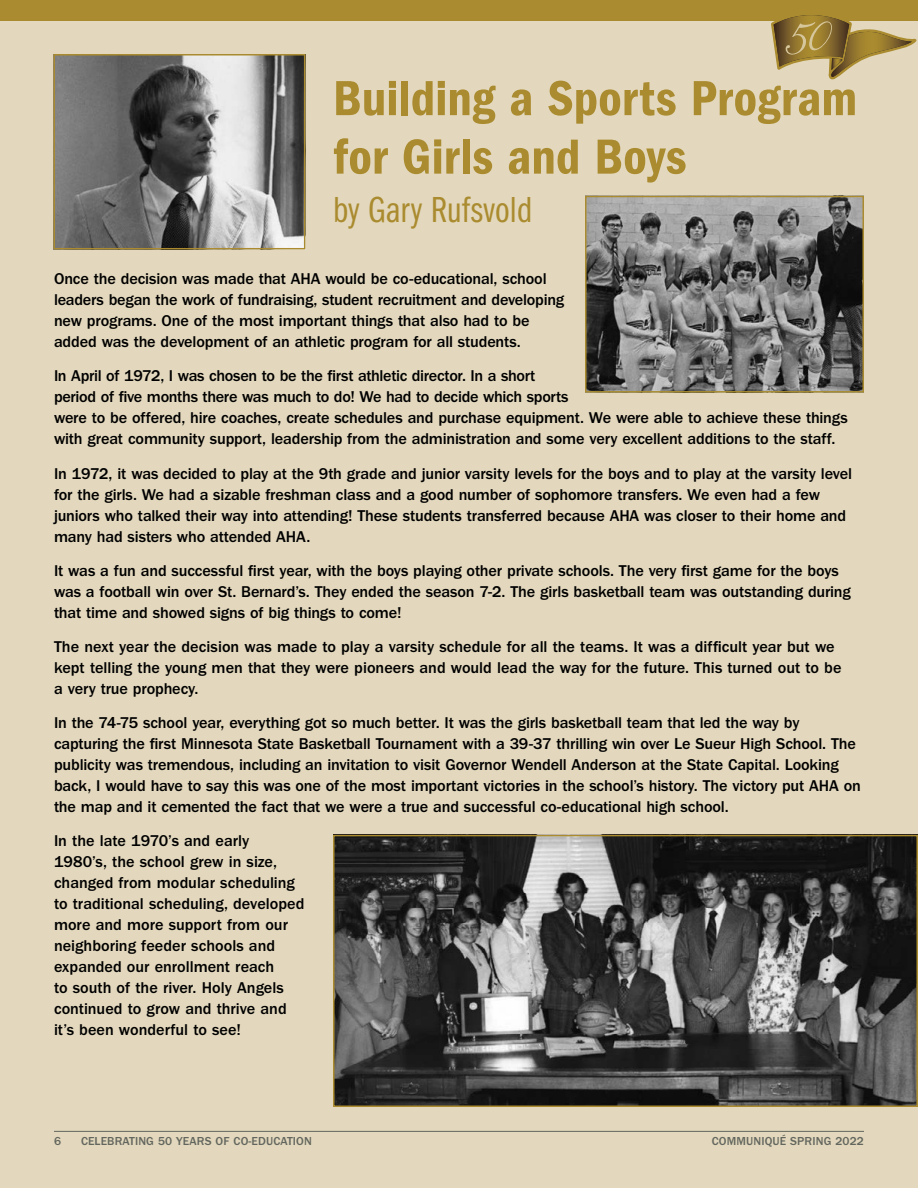
<style>
.page{position:relative;width:918px;height:1188px;background:#e3d8bd}
.page>*{position:absolute;margin:0;border:0;box-sizing:border-box;transform-origin:0 0}
.t1{font:51px/58.5px "ITC Franklin Gothic Std Dm Cd";letter-spacing:.005em;color:#aa8b2f}
.t2{font:37.5px "ITC Franklin Gothic Std Bk Cp";letter-spacing:.01em;color:#aa8b2f}
.t3{font:500 16.2px/21px "ITC Franklin Gothic Std";letter-spacing:-.01em;color:#000}
.t4{font:500 12px "ITC Franklin Gothic Std";letter-spacing:.01em;color:#63665e}
</style>
<div class="page">
<div style="left:0;top:0;width:918px;height:20px;background:#aa8b2f"></div>
<img style="left:56px;top:57px;width:246px;height:189px">
<div style="left:53px;top:54px;width:252px;height:195px;border:2px solid #aa8b2f"></div>
<img style="left:336px;top:838px;width:579px;height:266px">
<div style="left:333px;top:835px;width:585px;height:272px;border:2px solid #aa8b2f"></div>
<img style="left:588px;top:199px;width:273px;height:191px">
<div style="left:585px;top:196px;width:279px;height:197px;border:2px solid #aa8b2f"></div>
<hr style="left:54px;top:1131px;width:810px;height:1px;background:#63665e">
<svg style="left:770px;top:15px;width:148px;height:65px"></svg>
<h1 class="t1" style="left:333px;top:69px;width:526px">Building a Sports Program for Girls and Boys</h1>
<h2 class="t2" style="left:333px;top:189px;width:201px">by Gary Rufsvold</h2>
<p class="t3" style="left:54px;top:269px;width:512px">Once the decision was made that AHA would be co-educational, school leaders began the work of fundraising, student recruitment and developing new programs. One of the most important things that also had to be added was the development of an athletic program for all students.</p>
<p class="t3" style="left:54px;top:366px;width:795px">In April of 1972, I was chosen to be the first athletic director. In a short<br>period of five months there was much to do! We had to decide which sports<br>were to be offered, hire coaches, create schedules and purchase equipment. We were able to achieve these things with great community support, leadership from the administration and some very excellent additions to the staff.</p>
<p class="t3" style="left:54px;top:463px;width:800px">In 1972, it was decided to play at the 9th grade and junior varsity levels for the boys and to play at the varsity level for the girls. We had a sizable freshman class and a good number of sophomore transfers. We even had a few juniors who talked their way into attending! These students transferred because AHA was closer to their home and many had sisters who attended AHA.</p>
<p class="t3" style="left:54px;top:560px;width:798px">It was a fun and successful first year, with the boys playing other private schools. The very first game for the boys was a football win over St. Bernard’s. They ended the season 7-2. The girls basketball team was outstanding during that time and showed signs of big things to come!</p>
<p class="t3" style="left:54px;top:636px;width:789px">The next year the decision was made to play a varsity schedule for all the teams. It was a difficult year but we kept telling the young men that they were pioneers and would lead the way for the future. This turned out to be a very true prophecy.</p>
<p class="t3" style="left:54px;top:712px;width:808px">In the 74-75 school year, everything got so much better. It was the girls basketball team that led the way by capturing the first Minnesota State Basketball Tournament with a 39-37 thrilling win over Le Sueur High School. The publicity was tremendous, including an invitation to visit Governor Wendell Anderson at the State Capital. Looking back, I would have to say this was one of the most important victories in the school’s history. The victory put AHA on the map and it cemented the fact that we were a true and successful co-educational high school.</p>
<p class="t3" style="left:54px;top:830px;width:252px">In the late 1970’s and early<br>1980’s, the school grew in size, changed from modular scheduling to traditional scheduling, developed more and more support from our neighboring feeder schools and expanded our enrollment reach<br>to south of the river. Holy Angels continued to grow and thrive and it’s been wonderful to see!</p>
<p class="t4" style="left:54px;top:1135px;width:9px">6</p>
<p class="t4" style="left:81px;top:1135px;width:232px">CELEBRATING 50 YEARS OF CO-EDUCATION</p>
<p class="t4" style="left:712px;top:1135px;width:154px">COMMUNIQUÉ SPRING 2022</p>
</div>
